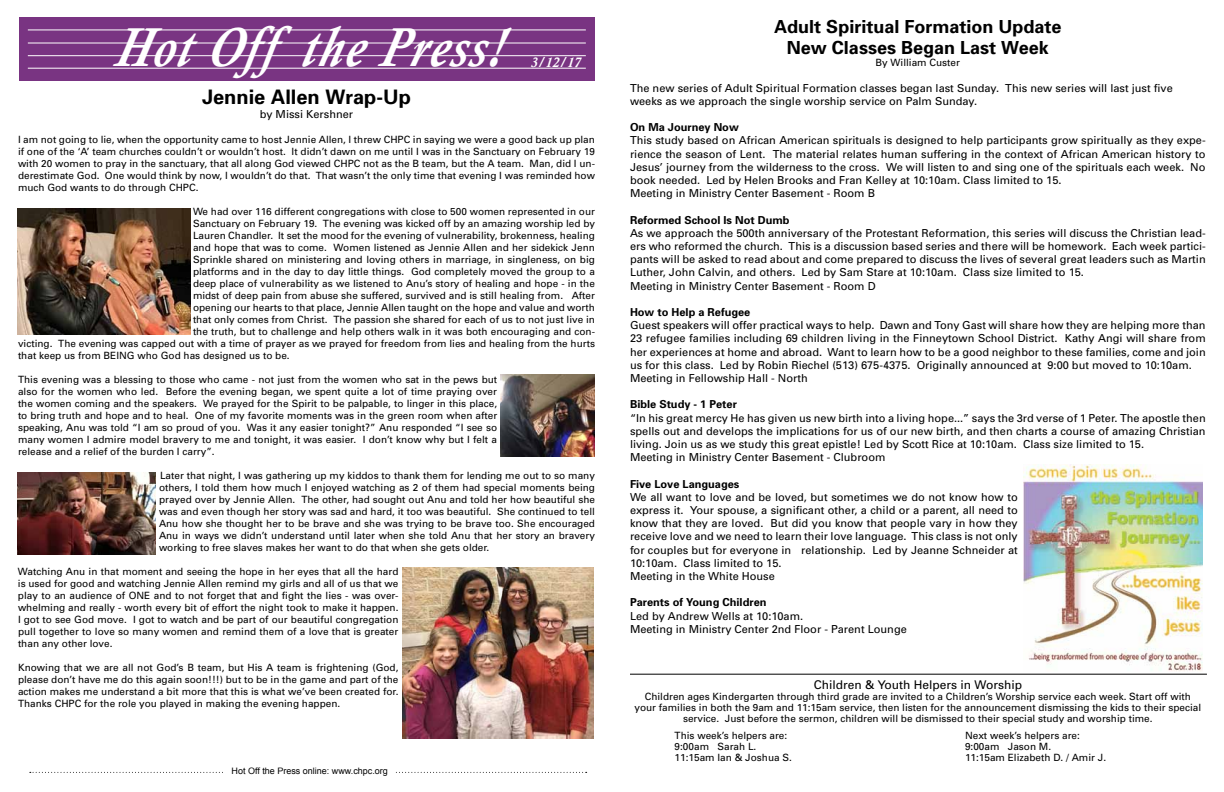
<style>
.page{position:relative;width:1224px;height:792px;background:#fff}
.page>*{position:absolute;margin:0;border:0;box-sizing:border-box;transform-origin:0 0}
.t1{font:italic 700 56.1px "Calisto";color:#fff;scale:.84 1}
.t2{font:700 20px "Univers";color:#000}
.t3{font:700 18px/21.6px "Univers";color:#000;text-align:center}
.t4{font:italic 700 14px "Calisto";color:#fff}
.t5{font:12px "Univers";color:#000}
.t6{font:11px/13.2px "Univers";color:#000}
.t7{font:700 11px "Univers";color:#000}
.t8{font:10px/12px "Univers";color:#000;text-align:justify}
.t9{font:9px "Arial";color:#000}
</style>
<div class="page">
<hr style="left:630px;top:674px;width:577px;height:1px;background:#000">
<svg style="left:30px;top:772px;width:557px;height:1px"></svg>
<div style="left:225px;top:767px;width:170px;height:11px;background:#fff"></div>
<div style="left:19px;top:18px;width:576px;height:63px;background:#793482"></div>
<hr style="left:28px;top:68px;width:558px;height:1px;background:#fff">
<hr style="left:28px;top:55px;width:558px;height:1px;background:#fff">
<hr style="left:28px;top:43px;width:558px;height:1px;background:#fff">
<hr style="left:28px;top:29px;width:558px;height:1px;background:#fff">
<img style="left:1023px;top:465px;width:179px;height:206px">
<img style="left:18px;top:208px;width:172px;height:126px">
<img style="left:501px;top:374px;width:94px;height:83px">
<img style="left:402px;top:567px;width:192px;height:172px">
<img style="left:18px;top:472px;width:138px;height:83px">
<h1 class="t1" style="left:114px;top:15px;width:461px">Hot Off the Press!</h1>
<h3 class="t4" style="left:531px;top:54px;width:52px">12/1 3</h3>
<h3 class="t4" style="left:531px;top:54px;width:52px">3/12/17</h3>
<h2 class="t2" style="left:202px;top:84px;width:210px">Jennie Allen Wrap-Up</h2>
<p class="t6" style="left:260px;top:107px;width:95px">by Missi Kershner</p>
<p class="t8" style="left:18px;top:133px;width:579px">I am not going to lie, when the opportunity came to host Jennie Allen, I threw CHPC in saying we were a good back up plan if one of the ‘A’ team churches couldn’t or wouldn’t host. It didn’t dawn on me until I was in the Sanctuary on February 19 with 20 women to pray in the sanctuary, that all along God viewed CHPC not as the B team, but the A team. Man, did I un&shy;derestimate God. One would think by now, I wouldn’t do that. That wasn’t the only time that evening I was reminded how much God wants to do through CHPC.</p>
<p class="t8" style="left:193px;top:205px;width:403px">We had over 116 different congregations with close to 500 women represented in our</p>
<p class="t8" style="left:193px;top:217px;width:404px">Sanctuary on February 19. The evening was kicked off by an amazing worship led by</p>
<p class="t8" style="left:193px;top:229px;width:403px">Lauren Chandler. It set the mood for the evening of vulnerability, brokenness, healing</p>
<p class="t8" style="left:193px;top:241px;width:403px">and hope that was to come. Women listened as Jennie Allen and her sidekick Jenn</p>
<p class="t8" style="left:193px;top:253px;width:403px">Sprinkle shared on ministering and loving others in marriage, in singleness, on big</p>
<p class="t8" style="left:193px;top:265px;width:403px">platforms and in the day to day little things. God completely moved the group to a</p>
<p class="t8" style="left:193px;top:277px;width:403px">deep place of vulnerability as we listened to Anu’s story of healing and hope - in the</p>
<p class="t8" style="left:193px;top:289px;width:404px">midst of deep pain from abuse she suffered, survived and is still healing from. After</p>
<p class="t8" style="left:193px;top:301px;width:403px">opening our hearts to that place, Jennie Allen taught on the hope and value and worth</p>
<p class="t8" style="left:193px;top:313px;width:404px">that only comes from Christ. The passion she shared for each of us to not just live in</p>
<p class="t8" style="left:193px;top:325px;width:403px">the truth, but to challenge and help others walk in it was both encouraging and con-</p>
<p class="t8" style="left:18px;top:337px;width:579px">victing. The evening was capped out with a time of prayer as we prayed for freedom from lies and healing from the hurts</p>
<p class="t8" style="left:18px;top:349px;width:273px">that keep us from BEING who God has designed us to be.</p>
<p class="t8" style="left:18px;top:373px;width:481px">This evening was a blessing to those who came - not just from the women who sat in the pews but also for the women who led. Before the evening began, we spent quite a lot of time praying over the women coming and the speakers. We prayed for the Spirit to be palpable, to linger in this place, to bring truth and hope and to heal. One of my favorite moments was in the green room when after speaking, Anu was told “I am so proud of you. Was it any easier tonight?” Anu responded “I see so many women I admire model bravery to me and tonight, it was easier. I don’t know why but I felt a release and a relief of the burden I carry”.</p>
<p class="t8" style="left:159px;top:469px;width:438px">Later that night, I was gathering up my kiddos to thank them for lending me out to so many others, I told them how much I enjoyed watching as 2 of them had special moments being prayed over by Jennie Allen. The other, had sought out Anu and told her how beautiful she was and even though her story was sad and hard, it too was beautiful. She continued to tell Anu how she thought her to be brave and she was trying to be brave too. She encouraged Anu in ways we didn’t understand until later when she told Anu that her story an bravery working to free slaves makes her want to do that when she gets older.</p>
<p class="t8" style="left:18px;top:565px;width:382px">Watching Anu in that moment and seeing the hope in her eyes that all the hard is used for good and watching Jennie Allen remind my girls and all of us that we play to an audience of ONE and to not forget that and fight the lies - was over&shy;whelming and really - worth every bit of effort the night took to make it happen.<br>I got to see God move. I got to watch and be part of our beautiful congregation pull together to love so many women and remind them of a love that is greater than any other love.</p>
<p class="t8" style="left:18px;top:661px;width:382px">Knowing that we are all not God’s B team, but His A team is frightening (God, please don’t have me do this again soon!!!) but to be in the game and part of the action makes me understand a bit more that this is what we’ve been created for.<br>Thanks CHPC for the role you played in making the evening happen.</p>
<p class="t9" style="left:232px;top:765px;width:158px">Hot Off the Press online: www.chpc.org</p>
<h3 class="t3" style="left:774px;top:15px;width:289px">Adult Spiritual Formation Update<br>New Classes Began Last Week</h3>
<p class="t8" style="left:876px;top:57px;width:86px">By William Custer</p>
<p class="t6" style="left:630px;top:81px;width:544px">The new series of Adult Spiritual Formation classes began last Sunday. This new series will last just five weeks as we approach the single worship service on Palm Sunday.</p>
<p class="t7" style="left:630px;top:120px;width:110px">On Ma Journey Now</p>
<p class="t6" style="left:630px;top:134px;width:577px">This study based on African American spirituals is designed to help participants grow spiritually as they expe&shy;rience the season of Lent. The material relates human suffering in the context of African American history to Jesus’ journey from the wilderness to the cross. We will listen to and sing one of the spirituals each week. No book needed. Led by Helen Brooks and Fran Kelley at 10:10am. Class limited to 15.<br>Meeting in Ministry Center Basement - Room B</p>
<p class="t7" style="left:630px;top:213px;width:161px">Reformed School Is Not Dumb</p>
<p class="t6" style="left:630px;top:226px;width:577px">As we approach the 500th anniversary of the Protestant Reformation, this series will discuss the Christian lead&shy;ers who reformed the church. This is a discussion based series and there will be homework. Each week partici&shy;pants will be asked to read about and come prepared to discuss the lives of several great leaders such as Martin Luther, John Calvin, and others. Led by Sam Stare at 10:10am. Class size limited to 15.<br>Meeting in Ministry Center Basement - Room D</p>
<p class="t7" style="left:630px;top:305px;width:122px">How to Help a Refugee</p>
<p class="t6" style="left:630px;top:318px;width:577px">Guest speakers will offer practical ways to help. Dawn and Tony Gast will share how they are helping more than 23 refugee families including 69 children living in the Finneytown School District. Kathy Angi will share from her experiences at home and abroad. Want to learn how to be a good neighbor to these families, come and join us for this class. Led by Robin Riechel (513) 675-4375. Originally announced at 9:00 but moved to 10:10am.<br>Meeting in Fellowship Hall - North</p>
<p class="t7" style="left:630px;top:397px;width:108px">Bible Study - 1 Peter</p>
<p class="t6" style="left:630px;top:411px;width:577px">“In his great mercy He has given us new birth into a living hope...” says the 3rd verse of 1 Peter. The apostle then spells out and develops the implications for us of our new birth, and then charts a course of amazing Christian living. Join us as we study this great epistle! Led by Scott Rice at 10:10am. Class size limited to 15.<br>Meeting in Ministry Center Basement - Clubroom</p>
<p class="t7" style="left:630px;top:477px;width:111px">Five Love Languages</p>
<p class="t6" style="left:630px;top:490px;width:389px">We all want to love and be loved, but sometimes we do not know how to express it. Your spouse, a significant other, a child or a parent, all need to know that they are loved. But did you know that people vary in how they receive love and we need to learn their love language. This class is not only for couples but for everyone in relationship. Led by Jeanne Schneider at 10:10am. Class limited to 15.<br>Meeting in the White House</p>
<p class="t7" style="left:630px;top:595px;width:138px">Parents of Young Children</p>
<p class="t6" style="left:630px;top:609px;width:278px">Led by Andrew Wells at 10:10am.<br>Meeting in Ministry Center 2nd Floor - Parent Lounge</p>
<p class="t5" style="left:814px;top:677px;width:210px">Children &amp; Youth Helpers in Worship</p>
<p class="t8" style="left:634px;top:690px;width:568px;line-height:11px;text-align:center">Children ages Kindergarten through third grade are invited to a Children’s Worship service each week. Start off with your families in both the 9am and 11:15am service, then listen for the announcement dismissing the kids to their special service. Just before the sermon, children will be dismissed to their special study and worship time.</p>
<p class="t8" style="left:965px;top:730px;width:143px;line-height:11px;text-align:left">Next week’s helpers are:<br>9:00am Jason M.<br>11:15am Elizabeth D. / Amir J.</p>
<p class="t8" style="left:675px;top:730px;width:119px;line-height:11px;text-align:left">This week’s helpers are:<br>9:00am Sarah L.<br>11:15am Ian &amp; Joshua S.</p>
</div>
